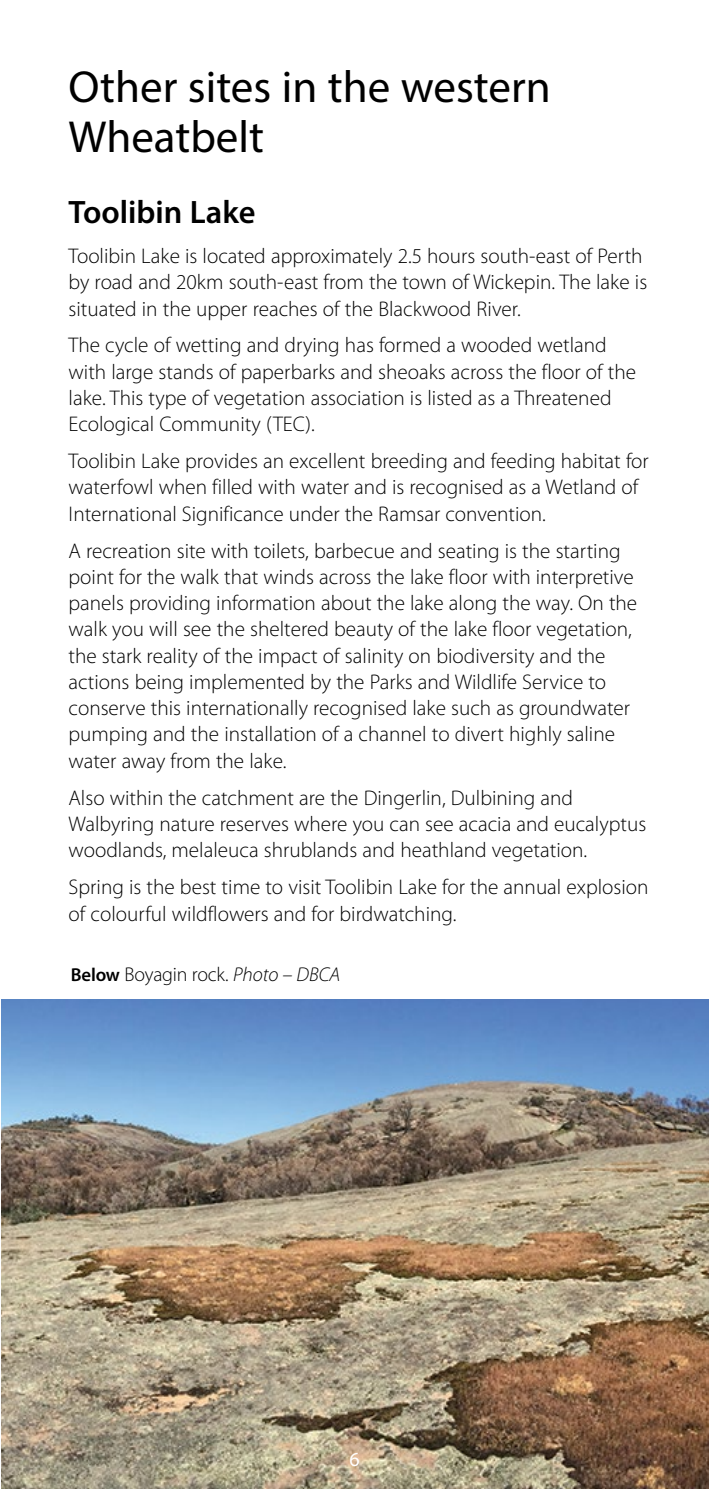
<style>
.page{position:relative;width:709px;height:1489px;background:#fff}
.page>*{position:absolute;margin:0;border:0;box-sizing:border-box;transform-origin:0 0}
.t1{font:45px/50px "Myriad Pro";color:#000}
.t2{font:600 32.5px "Myriad Pro";color:#000}
.t3{font:300 21.25px/26.2px "Myriad Pro";color:#000}
.t4{font:300 20px "Myriad Pro";letter-spacing:-.01em;color:#000}
.t5{font:20px "Myriad Pro";color:#fff}
.s1{font-weight:600;font-size:18.75px}
.s2{font-style:italic}
</style>
<div class="page">
<img style="left:2px;top:999px;width:707px;height:489px">
<h1 class="t1" style="left:69px;top:61px;width:484px">Other sites in the western<br>Wheatbelt</h1>
<h2 class="t2" style="left:69px;top:191px;width:188px">Toolibin Lake</h2>
<p class="t3" style="left:69px;top:242px;width:580px">Toolibin Lake is located approximately 2.5 hours south-east of Perth by road and 20km south-east from the town of Wickepin. The lake is situated in the upper reaches of the Blackwood River.</p>
<p class="t3" style="left:69px;top:332px;width:569px">The cycle of wetting and drying has formed a wooded wetland with large stands of paperbarks and sheoaks across the floor of the lake. This type of vegetation association is listed as a Threatened Ecological Community (TEC).</p>
<p class="t3" style="left:69px;top:447px;width:582px">Toolibin Lake provides an excellent breeding and feeding habitat for waterfowl when filled with water and is recognised as a Wetland of<br>International Significance under the Ramsar convention.</p>
<p class="t3" style="left:69px;top:537px;width:570px">A recreation site with toilets, barbecue and seating is the starting point for the walk that winds across the lake floor with interpretive panels providing information about the lake along the way. On the walk you will see the sheltered beauty of the lake floor vegetation, the stark reality of the impact of salinity on biodiversity and the actions being implemented by the Parks and Wildlife Service to conserve this internationally recognised lake such as groundwater pumping and the installation of a channel to divert highly saline water away from the lake.</p>
<p class="t3" style="left:69px;top:784px;width:579px">Also within the catchment are the Dingerlin, Dulbining and<br>Walbyring nature reserves where you can see acacia and eucalyptus woodlands, melaleuca shrublands and heathland vegetation.</p>
<p class="t3" style="left:69px;top:872px;width:581px;line-height:27.5px">Spring is the best time to visit Toolibin Lake for the annual explosion of colourful wildflowers and for birdwatching.</p>
<p class="t4" style="left:71px;top:962px;width:271px"><span class="s1">Below</span> Boyagin rock. <span class="s2">Photo – DBCA</span></p>
<p class="t5" style="left:349px;top:1446px;width:12px">6</p>
</div>
